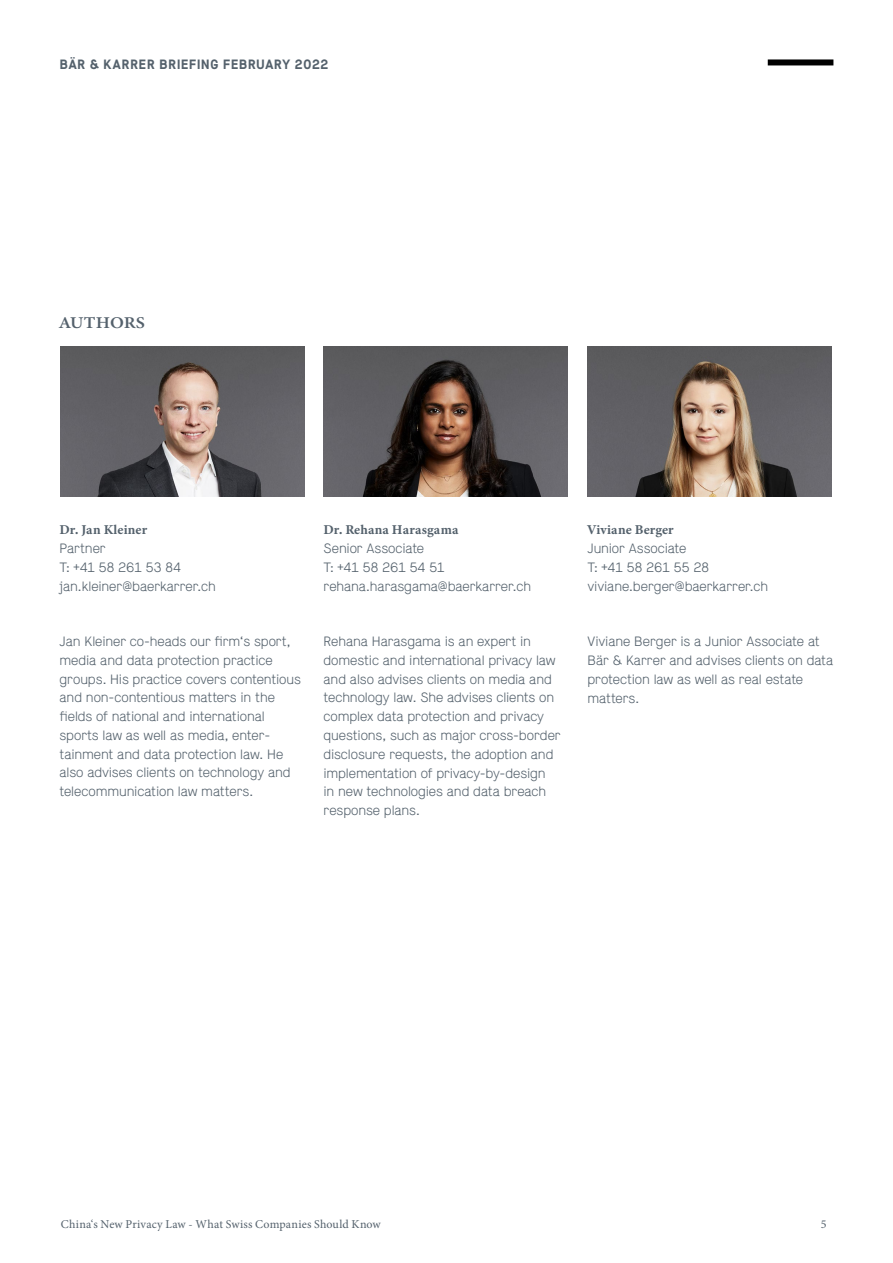
<style>
.page{position:relative;width:893px;height:1263px;background:#fff}
.page>*{position:absolute;margin:0;border:0;box-sizing:border-box;transform-origin:0 0}
.t1{font:16.5px "Minion Variable Concept";color:#54616c;scale:1.1 1}
.t2{font:300 13.5px/18.8px "Maison";letter-spacing:-.005em;color:#54616c}
.t3{font:13.5px "Minion Variable Concept";letter-spacing:.01em;color:#54616c}
.t4{font:700 13.5px "Maison";letter-spacing:.015em;color:#54616c}
.t5{font:12px "Minion Pro";letter-spacing:.015em;color:#54616c}
</style>
<div class="page">
<div style="left:768px;top:59px;width:65px;height:6px;background:#000"></div>
<img style="left:60px;top:347px;width:245px;height:150px">
<img style="left:323px;top:347px;width:245px;height:150px">
<img style="left:587px;top:347px;width:244px;height:150px">
<p class="t4" style="left:60px;top:56px;width:271px">BÄR &amp; KARRER BRIEFING FEBRUARY 2022</p>
<p class="t1" style="left:60px;top:311px;width:79px">AUTHORS</p>
<p class="t3" style="left:60px;top:521px;width:89px">Dr. Jan Kleiner</p>
<p class="t2" style="left:60px;top:539px;width:158px">Partner<br>T: +41 58 261 53 84 jan.kleiner@baerkarrer.ch</p>
<p class="t3" style="left:323px;top:521px;width:136px">Dr. Rehana Harasgama</p>
<p class="t2" style="left:323px;top:539px;width:209px">Senior Associate<br>T: +41 58 261 54 51 rehana.harasgama@baerkarrer.ch</p>
<p class="t3" style="left:587px;top:521px;width:88px">Viviane Berger</p>
<p class="t2" style="left:587px;top:539px;width:182px">Junior Associate<br>T: +41 58 261 55 28 viviane.berger@baerkarrer.ch</p>
<p class="t2" style="left:60px;top:633px;width:243px">Jan Kleiner co-heads our firm‘s sport, media and data protection practice groups. His practice covers contentious and non-contentious matters in the fields of national and international sports law as well as media, enter&shy;tainment and data protection law. He also advises clients on technology and telecommunication law matters.</p>
<p class="t2" style="left:323px;top:633px;width:239px">Rehana Harasgama is an expert in domestic and international privacy law and also advises clients on media and technology law. She advises clients on complex data protection and privacy questions, such as major cross-border disclosure requests, the adoption and implementation of privacy-by-design<br>in new technologies and data breach response plans.</p>
<p class="t2" style="left:587px;top:633px;width:247px">Viviane Berger is a Junior Associate at<br>Bär &amp; Karrer and advises clients on data protection law as well as real estate matters.</p>
<p class="t5" style="left:61px;top:1216px;width:321px">China‘s New Privacy Law - What Swiss Companies Should Know</p>
<p class="t5" style="left:821px;top:1216px;width:7px">5</p>
</div>
